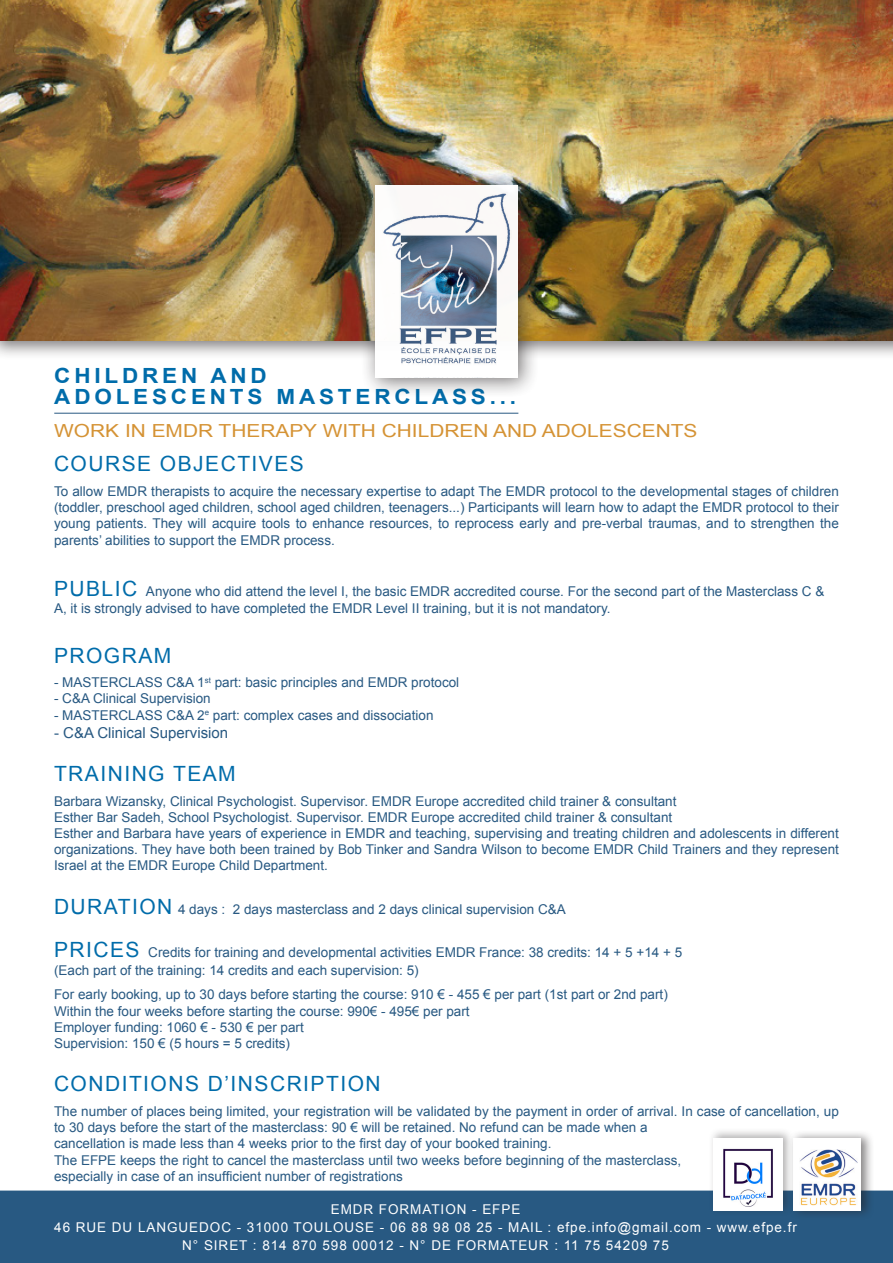
<style>
.page{position:relative;width:893px;height:1263px;background:#fff}
.page>*{position:absolute;margin:0;border:0;box-sizing:border-box;transform-origin:0 0}
.sous_titre{font:21px "Arial";letter-spacing:.07em;color:#006caa}
.titre{font:700 20.85px "Arial";letter-spacing:.17em;color:#006caa;scale:1.08 1}
.sous_titre-2{font:18px "Arial";color:#d59335;scale:1.16 1}
.texte{font:15px "Arial";color:#285982}
.TEXTE-OK{font:13.5px/16.2px "Arial";color:#285982;text-align:justify}
.sous_titre-3{font:13.5px/16.2px "Arial";color:#285982;text-align:justify}
.texteblanc{font:13.5px "Arial";letter-spacing:.07em;color:#fff}
.s1{font-size:21px;color:#006caa}
</style>
<div class="page">
<div style="left:0;top:0;width:893px;height:360px;background:#231f20;opacity:.57"></div>
<img style="left:0;top:0;width:893px;height:340px">
<div style="left:0;top:1191px;width:893px;height:72px;background:#285982"></div>
<div style="left:360px;top:169px;width:180px;height:230px;background:#231f20;opacity:.64"></div>
<div style="left:376px;top:185px;width:142px;height:192px;background:#fff"></div>
<img style="left:383px;top:192px;width:129px;height:172px">
<hr style="left:54px;top:413px;width:464px;height:1px;background:#285982">
<div style="left:789px;top:1130px;width:85px;height:91px;background:#231f20;opacity:.55"></div>
<div style="left:793px;top:1138px;width:68px;height:73px;background:#fff"></div>
<img style="left:799px;top:1150px;width:58px;height:56px">
<div style="left:708px;top:1128px;width:86px;height:88px;background:#231f20;opacity:.36"></div>
<div style="left:713px;top:1138px;width:70px;height:73px;background:#fff"></div>
<img style="left:723px;top:1148px;width:50px;height:59px">
<p class="titre" style="left:54px;top:361px;width:198px">CHILDREN AND</p>
<p class="titre" style="left:54px;top:382px;width:429px">ADOLESCENTS MASTERCLASS...</p>
<p class="sous_titre-2" style="left:54px;top:419px;width:556px">WORK IN EMDR THERAPY WITH CHILDREN AND ADOLESCENTS</p>
<p class="sous_titre" style="left:54px;top:450px;width:251px">COURSE OBJECTIVES</p>
<p class="sous_titre-3" style="left:54px;top:483px;width:786px">To allow EMDR therapists to acquire the necessary expertise to adapt The EMDR protocol to the developmental stages of children (toddler, preschool aged children, school aged children, teenagers...) Participants will learn how to adapt the EMDR protocol to their young patients. They will acquire tools to enhance resources, to reprocess early and pre-verbal traumas, and to strengthen the parents’ abilities to support the EMDR process.</p>
<p class="sous_titre-3" style="left:54px;top:584px;width:772px"><span class="s1">PUBLIC</span> Anyone who did attend the level I, the basic EMDR accredited course. For the second part of the Masterclass C &amp;<br>A, it is strongly advised to have completed the EMDR Level II training, but it is not mandatory.</p>
<p class="sous_titre" style="left:54px;top:641px;width:119px">PROGRAM</p>
<p class="TEXTE-OK" style="left:54px;top:674px;width:407px">- MASTERCLASS C&amp;A 1<sup>st</sup> part: basic principles and EMDR protocol</p>
<p class="TEXTE-OK" style="left:54px;top:691px;width:158px">- C&amp;A Clinical Supervision</p>
<p class="TEXTE-OK" style="left:54px;top:707px;width:381px">- MASTERCLASS C&amp;A 2<sup>e</sup> part: complex cases and dissociation</p>
<p class="texte" style="left:54px;top:722px;width:176px">- C&amp;A Clinical Supervision</p>
<p class="sous_titre" style="left:54px;top:760px;width:183px">TRAINING TEAM</p>
<p class="TEXTE-OK" style="left:54px;top:793px;width:624px">Barbara Wizansky, Clinical Psychologist. Supervisor. EMDR Europe accredited child trainer &amp; consultant</p>
<p class="TEXTE-OK" style="left:54px;top:809px;width:620px">Esther Bar Sadeh, School Psychologist. Supervisor. EMDR Europe accredited child trainer &amp; consultant</p>
<p class="TEXTE-OK" style="left:54px;top:825px;width:786px">Esther and Barbara have years of experience in EMDR and teaching, supervising and treating children and adolescents in different organizations. They have both been trained by Bob Tinker and Sandra Wilson to become EMDR Child Trainers and they represent Israel at the EMDR Europe Child Department.</p>
<p class="sous_titre-3" style="left:54px;top:901px;width:513px"><span class="s1">DURATION</span> 4 days : 2 days masterclass and 2 days clinical supervision C&amp;A</p>
<p class="sous_titre-3" style="left:54px;top:944px;width:630px"><span class="s1">PRICES</span> Credits for training and developmental activities EMDR France: 38 credits: 14 + 5 +14 + 5</p>
<p class="sous_titre-3" style="left:54px;top:962px;width:366px">(Each part of the training: 14 credits and each supervision: 5)</p>
<p class="sous_titre-3" style="left:54px;top:987px;width:615px">For early booking, up to 30 days before starting the course: 910 € - 455 € per part (1st part or 2nd part)</p>
<p class="sous_titre-3" style="left:54px;top:1003px;width:417px">Within the four weeks before starting the course: 990€ - 495€ per part</p>
<p class="sous_titre-3" style="left:54px;top:1019px;width:251px">Employer funding: 1060 € - 530 € per part</p>
<p class="sous_titre-3" style="left:54px;top:1035px;width:237px">Supervision: 150 € (5 hours = 5 credits)</p>
<p class="sous_titre" style="left:54px;top:1070px;width:328px">CONDITIONS D’INSCRIPTION</p>
<p class="TEXTE-OK" style="left:54px;top:1103px;width:786px">The number of places being limited, your registration will be validated by the payment in order of arrival. In case of cancellation, up to 30 days before the start of the masterclass: 90 € will be retained. No refund can be made when a</p>
<p class="TEXTE-OK" style="left:54px;top:1136px;width:499px">cancellation is made less than 4 weeks prior to the first day of your booked training.</p>
<p class="TEXTE-OK" style="left:54px;top:1152px;width:629px">The EFPE keeps the right to cancel the masterclass until two weeks before beginning of the masterclass,</p>
<p class="TEXTE-OK" style="left:54px;top:1168px;width:350px">especially in case of an insufficient number of registrations</p>
<p class="texteblanc" style="left:331px;top:1200px;width:191px">EMDR FORMATION - EFPE</p>
<p class="texteblanc" style="left:54px;top:1218px;width:744px">46 RUE DU LANGUEDOC - 31000 TOULOUSE - 06 88 98 08 25 - MAIL : efpe.info@gmail.com - www.efpe.fr</p>
<p class="texteblanc" style="left:182px;top:1236px;width:488px">N° SIRET : 814 870 598 00012 - N° DE FORMATEUR : 11 75 54209 75</p>
</div>
